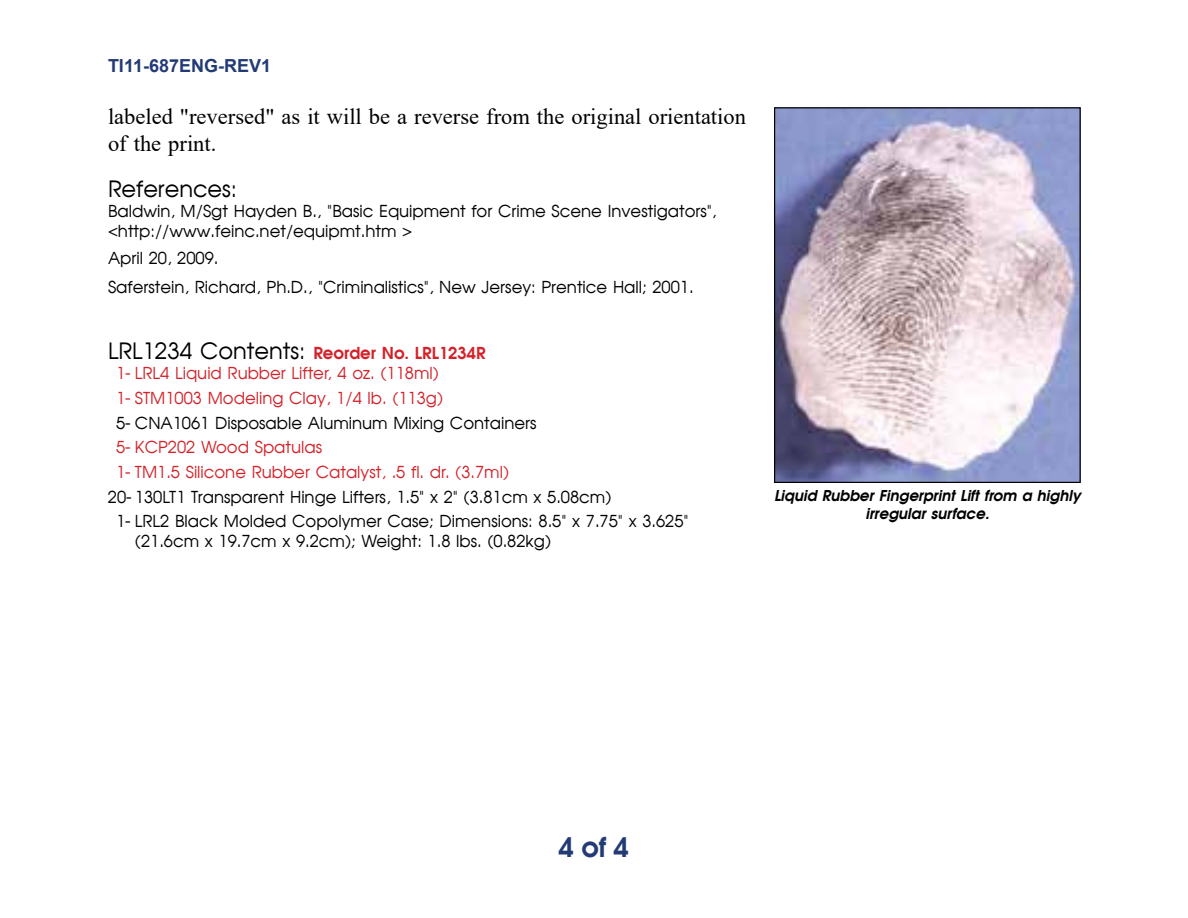
<style>
.page{position:relative;width:1188px;height:918px;background:#fff}
.page>*{position:absolute;margin:0;border:0;box-sizing:border-box;transform-origin:0 0}
.t1{font:700 27px "Avalon";color:#233b75}
.t2{font:22.5px/27px "Times New Roman";color:#000}
.t3{font:22.5px "Avalon Plain";color:#000}
.t4{font:700 18px "Arial";color:#233b75}
.t5{font:16.5px/19.8px "Avalon Plain";color:#000}
.t6{font:16.5px/24.6px "Avalon Plain";color:#d2232a}
.t7{font:700 16.5px "Avalon";color:#d2232a}
.t8{font:italic 700 15px/18px "Avalon";color:#000;text-align:center}
.s1{font-family:"Avalon Plain";font-weight:400;font-size:22.5px;color:#000}
</style>
<div class="page">
<img style="left:776px;top:109px;width:303px;height:372px">
<div style="left:774px;top:107px;width:307px;height:376px;border:1px solid #000"></div>
<p class="t4" style="left:108px;top:53px;width:165px">TI11-687ENG-REV1</p>
<h2 class="t2" style="left:108px;top:102px;width:640px">labeled "reversed" as it will be a reverse from the original orientation of the print.</h2>
<h2 class="t3" style="left:108px;top:175px;width:131px">References:</h2>
<p class="t5" style="left:108px;top:201px;width:610px">Baldwin, M/Sgt Hayden B., "Basic Equipment for Crime Scene Investigators", &lt;http://www.feinc.net/equipmt.htm &gt;</p>
<p class="t5" style="left:108px;top:243px;width:587px;line-height:29.4px">April 20, 2009.<br>Saferstein, Richard, Ph.D., "Criminalistics", New Jersey: Prentice Hall; 2001.</p>
<p class="t7" style="left:108px;top:342px;width:379px"><span class="s1">LRL1234 Contents:</span> Reorder No. LRL1234R</p>
<p class="t6" style="left:116px;top:361px;width:329px">1- LRL4 Liquid Rubber Lifter, 4 oz. (118ml)<br>1- STM1003 Modeling Clay, 1/4 lb. (113g)</p>
<p class="t5" style="left:116px;top:412px;width:422px">5- CNA1061 Disposable Aluminum Mixing Containers</p>
<p class="t6" style="left:116px;top:435px;width:395px">5- KCP202 Wood Spatulas<br>1- TM1.5 Silicone Rubber Catalyst, .5 fl. dr. (3.7ml)</p>
<p class="t5" style="left:116px;top:484px;width:574px;line-height:24.6px;text-indent:-8px">20- 130LT1 Transparent Hinge Lifters, 1.5" x 2" (3.81cm x 5.08cm)<br>1- LRL2 Black Molded Copolymer Case; Dimensions: 8.5" x 7.75" x 3.625"</p>
<p class="t5" style="left:135px;top:531px;width:418px">(21.6cm x 19.7cm x 9.2cm); Weight: 1.8 lbs. (0.82kg)</p>
<p class="t8" style="left:774px;top:486px;width:308px">Liquid Rubber Fingerprint Lift from a highly irregular surface.</p>
<h1 class="t1" style="left:559px;top:829px;width:72px">4 of 4</h1>
</div>
